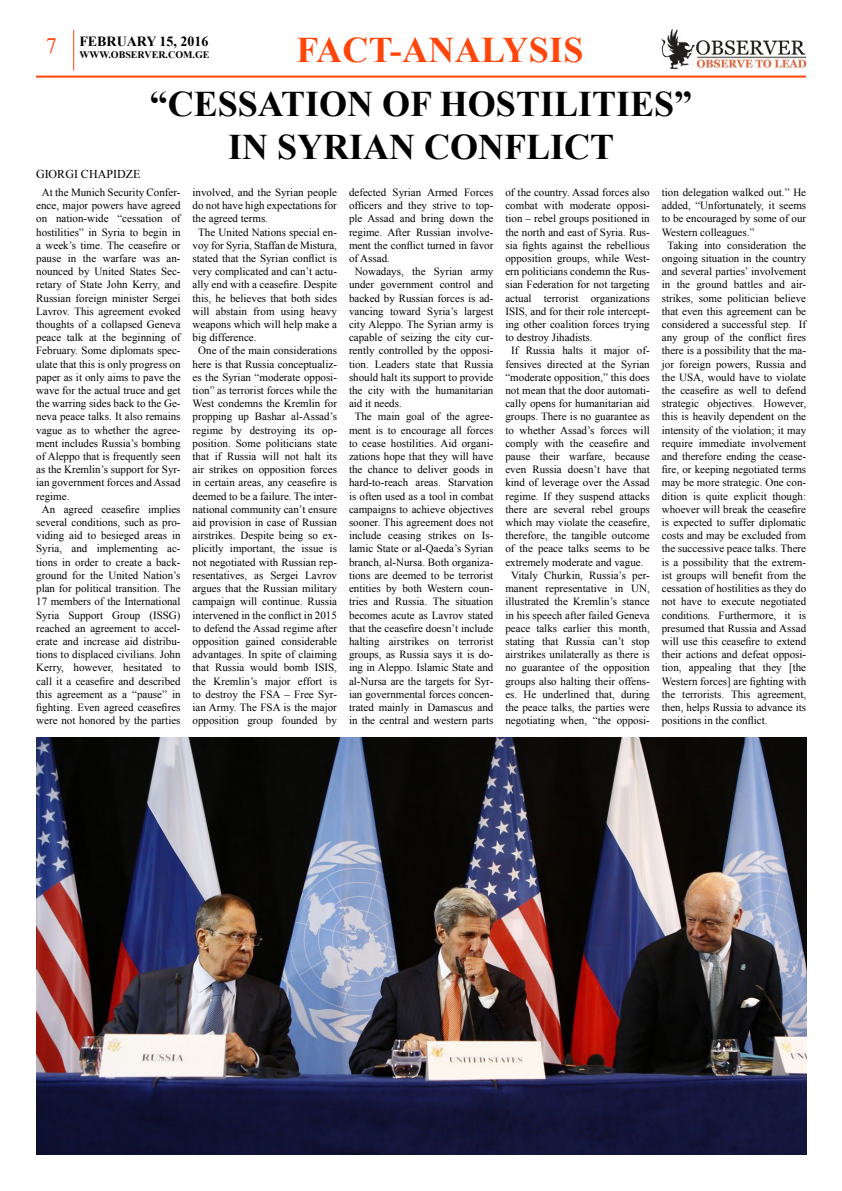
<style>
.page{position:relative;width:842px;height:1191px;background:#fff}
.page>*{position:absolute;margin:0;border:0;box-sizing:border-box;transform-origin:0 0}
.t1{font:700 36px "Times New Roman";color:#000}
.t2{font:700 36px "Times New Roman";letter-spacing:.01em;color:#ff450a}
.t3{font:22px "Times New Roman";color:#ff450a}
.t4{font:700 14px "Times New Roman";color:#000}
.t5{font:12px "Times New Roman";color:#000}
.t6{font:11px/13.2px "Times New Roman";color:#000;text-align:justify}
.t7{font:700 10px "Times New Roman";color:#000}
</style>
<div class="page">
<hr style="left:36px;top:76px;width:770px;height:2px;background:#ff450a">
<hr style="left:73px;top:30px;width:1px;height:40px;background:#ff450a">
<img style="left:661px;top:30px;width:145px;height:40px">
<img style="left:36px;top:737px;width:770px;height:418px">
<p class="t3" style="left:46px;top:31px;width:12px">7</p>
<p class="t4" style="left:79px;top:32px;width:131px">FEBRUARY 15, 2016</p>
<p class="t7" style="left:79px;top:48px;width:132px">WWW.OBSERVER.COM.GE</p>
<p class="t2" style="left:296px;top:25px;width:289px">FACT-ANALYSIS</p>
<p class="t1" style="left:150px;top:79px;width:544px">“CESSATION OF HOSTILITIES”</p>
<p class="t1" style="left:228px;top:122px;width:387px">IN SYRIAN CONFLICT</p>
<p class="t5" style="left:36px;top:165px;width:106px">GIORGI CHAPIDZE</p>
<p class="t6" style="left:36px;top:185px;width:146px;text-indent:6px">At the Munich Security Confer&shy;ence, major powers have agreed on nation-wide “cessation of hostilities” in Syria to begin in a week’s time. The ceasefire or pause in the warfare was an&shy;nounced by United States Sec&shy;retary of State John Kerry, and Russian foreign minister Sergei Lavrov. This agreement evoked thoughts of a collapsed Geneva peace talk at the beginning of February. Some diplomats spec&shy;ulate that this is only progress on paper as it only aims to pave the wave for the actual truce and get the warring sides back to the Ge&shy;neva peace talks. It also remains vague as to whether the agree&shy;ment includes Russia’s bombing of Aleppo that is frequently seen as the Kremlin’s support for Syr&shy;ian government forces and Assad regime.</p>
<p class="t6" style="left:36px;top:502px;width:146px;text-align:center">An agreed ceasefire implies several conditions, such as pro&shy;viding aid to besieged areas in<br>Syria, and implementing ac&shy;tions in order to create a back&shy;ground for the United Nation’s plan for political transition. The<br>17 members of the International<br>Syria Support Group (ISSG) reached an agreement to accel&shy;erate and increase aid distribu&shy;tions to displaced civilians. John<br>Kerry, however, hesitated to call it a ceasefire and described this agreement as a “pause” in fighting. Even agreed ceasefires were not honored by the parties</p>
<p class="t6" style="left:193px;top:185px;width:146px">involved, and the Syrian people do not have high expectations for the agreed terms.</p>
<p class="t6" style="left:193px;top:225px;width:146px;text-indent:6px">The United Nations special en&shy;voy for Syria, Staffan de Mistura, stated that the Syrian conflict is very complicated and can’t actu&shy;ally end with a ceasefire. Despite this, he believes that both sides will abstain from using heavy weapons which will help make a big difference.</p>
<p class="t6" style="left:193px;top:344px;width:146px;text-align:center">One of the main considerations here is that Russia conceptualiz&shy;es the Syrian “moderate opposi&shy;tion” as terrorist forces while the<br>West condemns the Kremlin for propping up Bashar al-Assad’s regime by destroying its op&shy;position. Some politicians state that if Russia will not halt its air strikes on opposition forces in certain areas, any ceasefire is deemed to be a failure. The inter&shy;national community can’t ensure aid provision in case of Russian airstrikes. Despite being so ex&shy;plicitly important, the issue is not negotiated with Russian rep&shy;resentatives, as Sergei Lavrov argues that the Russian military campaign will continue. Russia intervened in the conflict in 2015 to defend the Assad regime after opposition gained considerable advantages. In spite of claiming that Russia would bomb ISIS, the Kremlin’s major effort is to destroy the FSA – Free Syr&shy;ian Army. The FSA is the major opposition group founded by</p>
<p class="t6" style="left:349px;top:185px;width:146px">defected Syrian Armed Forces officers and they strive to top&shy;ple Assad and bring down the regime. After Russian involve&shy;ment the conflict turned in favor of Assad.</p>
<p class="t6" style="left:349px;top:265px;width:146px;text-indent:6px">Nowadays, the Syrian army under government control and backed by Russian forces is ad&shy;vancing toward Syria’s largest city Aleppo. The Syrian army is capable of seizing the city cur&shy;rently controlled by the opposi&shy;tion. Leaders state that Russia should halt its support to provide the city with the humanitarian aid it needs.</p>
<p class="t6" style="left:349px;top:410px;width:146px;text-align:center">The main goal of the agree&shy;ment is to encourage all forces to cease hostilities. Aid organi&shy;zations hope that they will have the chance to deliver goods in hard-to-reach areas. Starvation is often used as a tool in combat campaigns to achieve objectives sooner. This agreement does not include ceasing strikes on Is&shy;lamic State or al-Qaeda’s Syrian branch, al-Nursa. Both organiza&shy;tions are deemed to be terrorist entities by both Western coun&shy;tries and Russia. The situation becomes acute as Lavrov stated that the ceasefire doesn’t include halting airstrikes on terrorist groups, as Russia says it is do&shy;ing in Aleppo. Islamic State and al-Nursa are the targets for Syr&shy;ian governmental forces concen&shy;trated mainly in Damascus and in the central and western parts</p>
<p class="t6" style="left:505px;top:185px;width:146px">of the country. Assad forces also combat with moderate opposi&shy;tion – rebel groups positioned in the north and east of Syria. Rus&shy;sia fights against the rebellious opposition groups, while West&shy;ern politicians condemn the Rus&shy;sian Federation for not targeting actual terrorist organizations ISIS, and for their role intercept&shy;ing other coalition forces trying to destroy Jihadists.</p>
<p class="t6" style="left:505px;top:344px;width:146px;text-align:center">If Russia halts it major of&shy;fensives directed at the Syrian “moderate opposition,” this does not mean that the door automati&shy;cally opens for humanitarian aid groups. There is no guarantee as to whether Assad’s forces will comply with the ceasefire and pause their warfare, because even Russia doesn’t have that kind of leverage over the Assad regime. If they suspend attacks there are several rebel groups which may violate the ceasefire, therefore, the tangible outcome of the peace talks seems to be extremely moderate and vague.</p>
<p class="t6" style="left:505px;top:568px;width:146px;text-align:center">Vitaly Churkin, Russia’s per&shy;manent representative in UN, illustrated the Kremlin’s stance in his speech after failed Geneva peace talks earlier this month, stating that Russia can’t stop airstrikes unilaterally as there is no guarantee of the opposition groups also halting their offens&shy;es. He underlined that, during the peace talks, the parties were negotiating when, “the opposi-</p>
<p class="t6" style="left:662px;top:185px;width:146px">tion delegation walked out.” He added, “Unfortunately, it seems to be encouraged by some of our Western colleagues.”</p>
<p class="t6" style="left:662px;top:238px;width:146px;text-indent:6px">Taking into consideration the ongoing situation in the country and several parties’ involvement in the ground battles and air&shy;strikes, some politician believe that even this agreement can be considered a successful step. If any group of the conflict fires there is a possibility that the ma&shy;jor foreign powers, Russia and the USA, would have to violate the ceasefire as well to defend strategic objectives. However, this is heavily dependent on the intensity of the violation; it may require immediate involvement and therefore ending the cease&shy;fire, or keeping negotiated terms may be more strategic. One con&shy;dition is quite explicit though: whoever will break the ceasefire is expected to suffer diplomatic costs and may be excluded from the successive peace talks. There is a possibility that the extrem&shy;ist groups will benefit from the cessation of hostilities as they do not have to execute negotiated conditions. Furthermore, it is presumed that Russia and Assad will use this ceasefire to extend their actions and defeat opposi&shy;tion, appealing that they [the Western forces] are fighting with the terrorists. This agreement, then, helps Russia to advance its positions in the conflict.</p>
</div>
